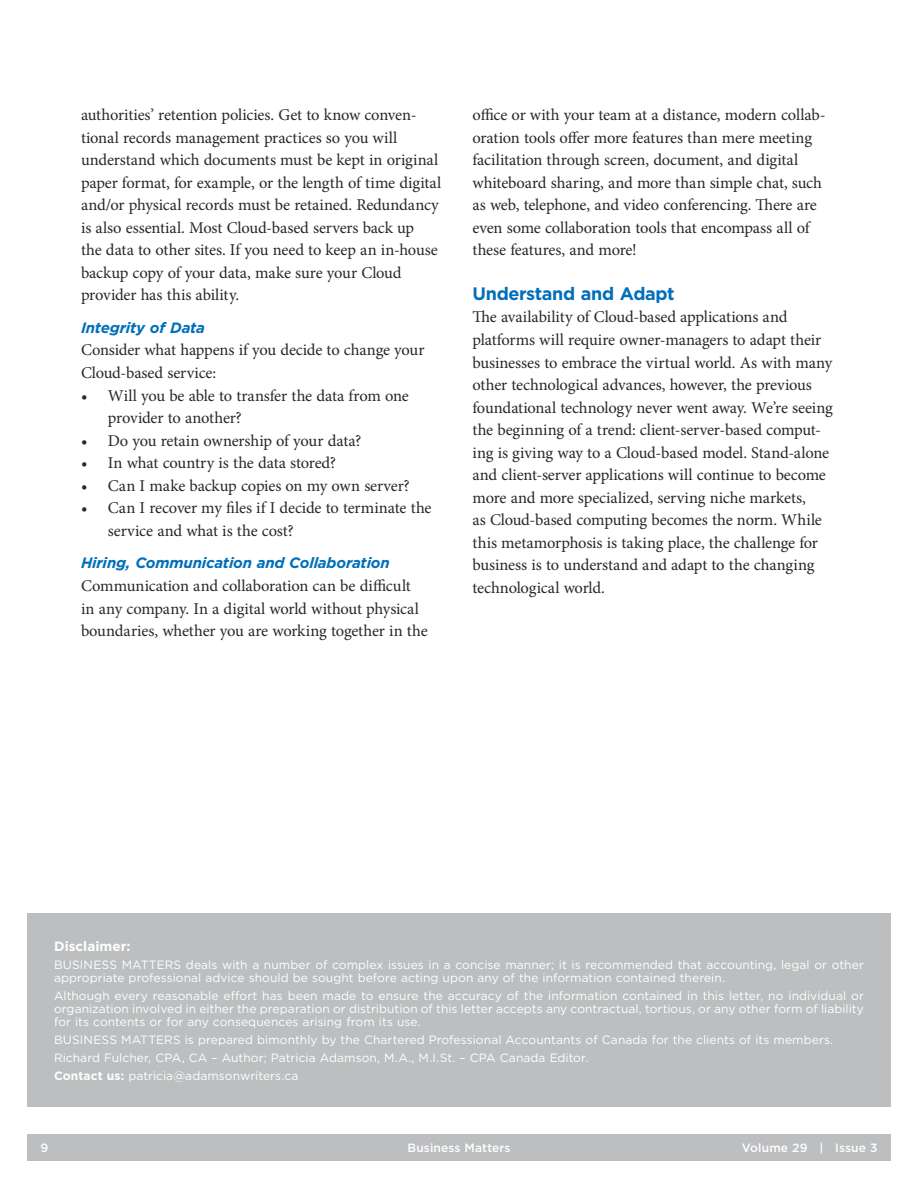
<style>
.page{position:relative;width:918px;height:1188px;background:#fff}
.page>*{position:absolute;margin:0;border:0;box-sizing:border-box;transform-origin:0 0}
.t1{font:700 18px "Gotham";letter-spacing:-.02em;color:#006fba}
.t2{font:16.5px/22.5px "Minion Pro";letter-spacing:-.01em;color:#292829}
.t3{font:italic 700 15px "Gotham";letter-spacing:-.015em;color:#006fba}
.t4{font:700 13.5px "Gotham";letter-spacing:.005em;color:#fff}
.t5{font:12px/12.8px "Gotham";letter-spacing:.005em;color:#fff}
.t6{font:500 12px "Gotham";letter-spacing:.01em;color:#fff}
.s1{font-weight:700}
</style>
<div class="page">
<div style="left:27px;top:1134px;width:864px;height:27px;background:#bcbec0"></div>
<div style="left:27px;top:913px;width:864px;height:194px;background:#bcbec0"></div>
<p class="t2" style="left:81px;top:104px;width:362px">authorities’ retention policies. Get to know conven&shy;tional records management practices so you will understand which documents must be kept in original paper format, for example, or the length of time digital and/or physical records must be retained. Redundancy is also essential. Most Cloud-based servers back up<br>the data to other sites. If you need to keep an in-house backup copy of your data, make sure your Cloud provider has this ability.</p>
<p class="t3" style="left:81px;top:318px;width:126px">Integrity of Data</p>
<p class="t2" style="left:81px;top:339px;width:345px">Consider what happens if you decide to change your<br>Cloud-based service:</p>
<p class="t2" style="left:108px;top:384px;width:302px;text-indent:-27px">• Will you be able to transfer the data from one provider to another?</p>
<p class="t2" style="left:81px;top:429px;width:282px">• Do you retain ownership of your data?</p>
<p class="t2" style="left:81px;top:452px;width:257px">• In what country is the data stored?</p>
<p class="t2" style="left:81px;top:474px;width:330px">• Can I make backup copies on my own server?</p>
<p class="t2" style="left:108px;top:497px;width:325px;text-indent:-27px">• Can I recover my files if I decide to terminate the service and what is the cost?</p>
<p class="t3" style="left:81px;top:553px;width:310px">Hiring, Communication and Collaboration</p>
<p class="t2" style="left:81px;top:575px;width:348px">Communication and collaboration can be difficult in any company. In a digital world without physical boundaries, whether you are working together in the</p>
<p class="t2" style="left:472px;top:104px;width:355px">office or with your team at a distance, modern collab&shy;oration tools offer more features than mere meeting facilitation through screen, document, and digital whiteboard sharing, and more than simple chat, such as web, telephone, and video conferencing. There are even some collaboration tools that encompass all of these features, and more!</p>
<p class="t1" style="left:472px;top:282px;width:204px">Understand and Adapt</p>
<p class="t2" style="left:472px;top:306px;width:362px">The availability of Cloud-based applications and platforms will require owner-managers to adapt their businesses to embrace the virtual world. As with many other technological advances, however, the previous foundational technology never went away. We’re seeing the beginning of a trend: client-server-based comput&shy;ing is giving way to a Cloud-based model. Stand-alone and client-server applications will continue to become more and more specialized, serving niche markets,<br>as Cloud-based computing becomes the norm. While this metamorphosis is taking place, the challenge for business is to understand and adapt to the changing technological world.</p>
<p class="t4" style="left:54px;top:937px;width:78px">Disclaimer:</p>
<p class="t5" style="left:54px;top:958px;width:811px">BUSINESS MATTERS deals with a number of complex issues in a concise manner; it is recommended that accounting, legal or other appropriate professional advice should be sought before acting upon any of the information contained therein.</p>
<p class="t5" style="left:54px;top:989px;width:811px;text-align:justify">Although every reasonable effort has been made to ensure the accuracy of the information contained in this letter, no individual or organization involved in either the preparation or distribution of this letter accepts any contractual, tortious, or any other form of liability for its contents or for any consequences arising from its use.</p>
<p class="t5" style="left:54px;top:1030px;width:781px;line-height:18.1px">BUSINESS MATTERS is prepared bimonthly by the Chartered Professional Accountants of Canada for the clients of its members.<br>Richard Fulcher, CPA, CA – Author; Patricia Adamson, M.A., M.I.St. – CPA Canada Editor.<br><span class="s1">Contact us:</span> patricia@adamsonwriters.ca</p>
<p class="t6" style="left:40px;top:1140px;width:9px">9</p>
<p class="t6" style="left:407px;top:1140px;width:105px">Business Matters</p>
<p class="t6" style="left:742px;top:1140px;width:137px">Volume 29 | Issue 3</p>
</div>
